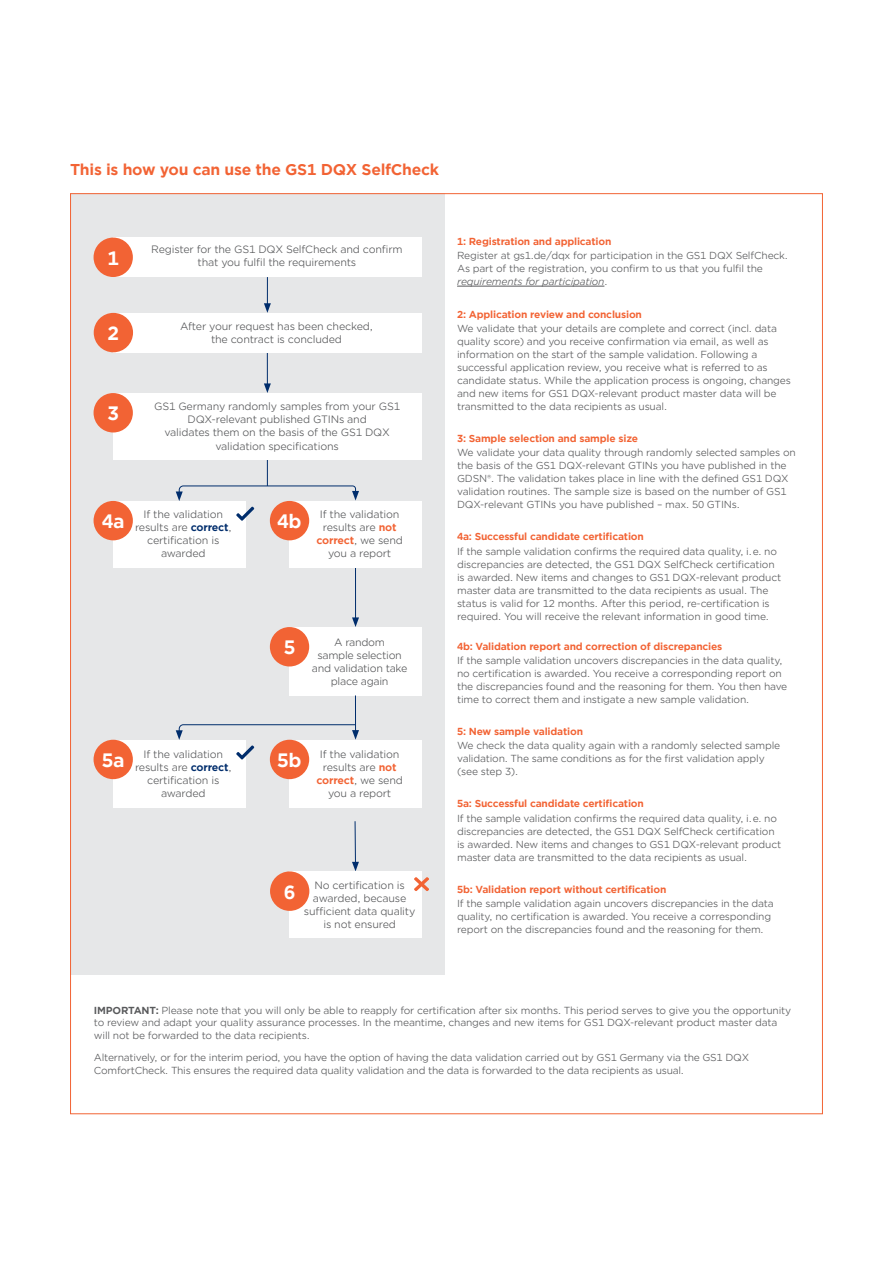
<style>
.page{position:relative;width:893px;height:1263px;background:#fff}
.page>*{position:absolute;margin:0;border:0;box-sizing:border-box;transform-origin:0 0}
.t1{font:700 18.45px "Gotham Office";letter-spacing:-.02em;color:#fff}
.t2{font:700 15px "Gotham Office";letter-spacing:-.02em;color:#f26334}
.t3{font:10.2px/13px "Gotham Office";letter-spacing:-.02em;color:#58595b;text-align:center}
.t4{font:9.75px/13px "Gotham Office";letter-spacing:-.02em;color:#58595b}
.t5{font:700 9.75px "Gotham Office";letter-spacing:-.02em;color:#f26334}
.s1{font-weight:700;color:#f26334}
.s2{font-weight:700;color:#002d6c}
.s3{font-style:italic}
.s4{font-weight:700}
</style>
<div class="page">
<div style="left:70px;top:194px;width:374px;height:780px;background:#e6e7e8"></div>
<hr style="left:457px;top:286px;width:147px;height:1px;background:#58595b">
<svg style="left:264px;top:277px;width:7px;height:36px"></svg>
<hr style="left:267px;top:352px;width:1px;height:34px;background:#002d6c">
<svg style="left:264px;top:383px;width:7px;height:10px"></svg>
<hr style="left:355px;top:563px;width:1px;height:57px;background:#002d6c">
<svg style="left:352px;top:617px;width:7px;height:10px"></svg>
<hr style="left:355px;top:821px;width:1px;height:43px;background:#002d6c">
<svg style="left:352px;top:862px;width:7px;height:9px"></svg>
<hr style="left:267px;top:446px;width:1px;height:40px;background:#002d6c">
<svg style="left:176px;top:485px;width:183px;height:16px"></svg>
<div style="left:113px;top:238px;width:309px;height:39px;background:#fff"></div>
<div style="left:94px;top:238px;width:39px;height:39px;background:#f26334;border-radius:50%"></div>
<div style="left:113px;top:313px;width:309px;height:39px;background:#fff"></div>
<div style="left:94px;top:313px;width:39px;height:39px;background:#f26334;border-radius:50%"></div>
<div style="left:113px;top:393px;width:309px;height:66px;background:#fff"></div>
<div style="left:94px;top:393px;width:39px;height:39px;background:#f26334;border-radius:50%"></div>
<div style="left:113px;top:501px;width:132px;height:66px;background:#fff"></div>
<svg style="left:236px;top:507px;width:18px;height:14px"></svg>
<div style="left:94px;top:501px;width:39px;height:39px;background:#f26334;border-radius:50%"></div>
<div style="left:290px;top:501px;width:132px;height:66px;background:#fff"></div>
<div style="left:270px;top:501px;width:39px;height:39px;background:#f26334;border-radius:50%"></div>
<div style="left:290px;top:627px;width:132px;height:68px;background:#fff"></div>
<div style="left:270px;top:627px;width:39px;height:39px;background:#f26334;border-radius:50%"></div>
<div style="left:290px;top:871px;width:132px;height:67px;background:#fff"></div>
<svg style="left:414px;top:877px;width:15px;height:14px"></svg>
<div style="left:270px;top:871px;width:39px;height:40px;background:#f26334;border-radius:50%"></div>
<div style="left:113px;top:740px;width:132px;height:67px;background:#fff"></div>
<div style="left:290px;top:740px;width:132px;height:67px;background:#fff"></div>
<div style="left:270px;top:740px;width:39px;height:39px;background:#f26334;border-radius:50%"></div>
<div style="left:94px;top:740px;width:39px;height:39px;background:#f26334;border-radius:50%"></div>
<hr style="left:355px;top:695px;width:1px;height:37px;background:#002d6c">
<svg style="left:176px;top:724px;width:183px;height:36px"></svg>
<h2 class="t2" style="left:70px;top:159px;width:371px">This is how you can use the GS1 DQX SelfCheck</h2>
<p class="t3" style="left:151px;top:243px;width:253px">Register for the GS1 DQX SelfCheck and confirm</p>
<h1 class="t1" style="left:107px;top:245px;width:13px">1</h1>
<p class="t3" style="left:198px;top:256px;width:160px">that you fulfil the requirements</p>
<p class="t3" style="left:180px;top:320px;width:194px">After your request has been checked,</p>
<h1 class="t1" style="left:108px;top:320px;width:13px">2</h1>
<p class="t3" style="left:211px;top:333px;width:132px">the contract is concluded</p>
<h1 class="t1" style="left:107px;top:401px;width:13px">3</h1>
<p class="t3" style="left:154px;top:400px;width:247px">GS1 Germany randomly samples from your GS1<br>DQX-relevant published GTINs and<br>validates them on the basis of the GS1 DQX validation specifications</p>
<h1 class="t1" style="left:102px;top:509px;width:24px">4a</h1>
<p class="t3" style="left:316px;top:507px;width:88px">If the validation results are <span class="s1">not correct</span>, we send you a report</p>
<p class="t3" style="left:135px;top:507px;width:98px">If the validation results are <span class="s2">correct</span>, certification is awarded</p>
<h1 class="t1" style="left:277px;top:509px;width:26px">4b</h1>
<h1 class="t1" style="left:284px;top:635px;width:13px">5</h1>
<p class="t3" style="left:312px;top:635px;width:97px">A random<br>sample selection and validation take place again</p>
<p class="t3" style="left:135px;top:747px;width:98px">If the validation results are <span class="s2">correct</span>, certification is awarded</p>
<p class="t3" style="left:316px;top:747px;width:88px">If the validation results are <span class="s1">not correct</span>, we send you a report</p>
<h1 class="t1" style="left:102px;top:747px;width:24px">5a</h1>
<h1 class="t1" style="left:277px;top:747px;width:26px">5b</h1>
<h1 class="t1" style="left:284px;top:879px;width:13px">6</h1>
<p class="t3" style="left:304px;top:878px;width:113px">No certification is awarded, because sufficient data quality is not ensured</p>
<p class="t5" style="left:457px;top:235px;width:156px">1: Registration and application</p>
<p class="t4" style="left:457px;top:249px;width:332px">Register at gs1.de/dqx for participation in the GS1 DQX SelfCheck.<br>As part of the registration, you confirm to us that you fulfil the <span class="s3">requirements for participation</span>.</p>
<p class="t5" style="left:457px;top:307px;width:186px">2: Application review and conclusion</p>
<p class="t4" style="left:457px;top:321px;width:335px">We validate that your details are complete and correct (incl. data quality score) and you receive confirmation via email, as well as information on the start of the sample validation. Following a successful application review, you receive what is referred to as candidate status. While the application process is ongoing, changes and new items for GS1 DQX-relevant product master data will be transmitted to the data recipients as usual.</p>
<p class="t5" style="left:457px;top:432px;width:182px">3: Sample selection and sample size</p>
<p class="t4" style="left:457px;top:446px;width:340px">We validate your data quality through randomly selected samples on the basis of the GS1 DQX-relevant GTINs you have published in the GDSN®. The validation takes place in line with the defined GS1 DQX validation routines. The sample size is based on the number of GS1<br>DQX-relevant GTINs you have published – max. 50 GTINs.</p>
<p class="t5" style="left:457px;top:530px;width:188px">4a: Successful candidate certification</p>
<p class="t4" style="left:457px;top:544px;width:326px">If the sample validation confirms the required data quality, i.e. no discrepancies are detected, the GS1 DQX SelfCheck certification is awarded. New items and changes to GS1 DQX-relevant product master data are transmitted to the data recipients as usual. The status is valid for 12 months. After this period, re-certification is required. You will receive the relevant information in good time.</p>
<p class="t5" style="left:457px;top:639px;width:267px">4b: Validation report and correction of discrepancies</p>
<p class="t4" style="left:457px;top:653px;width:332px">If the sample validation uncovers discrepancies in the data quality, no certification is awarded. You receive a corresponding report on the discrepancies found and the reasoning for them. You then have time to correct them and instigate a new sample validation.</p>
<p class="t5" style="left:457px;top:725px;width:127px">5: New sample validation</p>
<p class="t4" style="left:457px;top:739px;width:325px">We check the data quality again with a randomly selected sample validation. The same conditions as for the first validation apply (see step 3).</p>
<p class="t5" style="left:457px;top:797px;width:188px">5a: Successful candidate certification</p>
<p class="t4" style="left:457px;top:811px;width:326px">If the sample validation confirms the required data quality, i.e. no discrepancies are detected, the GS1 DQX SelfCheck certification is awarded. New items and changes to GS1 DQX-relevant product master data are transmitted to the data recipients as usual.</p>
<p class="t5" style="left:457px;top:882px;width:211px">5b: Validation report without certification</p>
<p class="t4" style="left:457px;top:897px;width:318px">If the sample validation again uncovers discrepancies in the data quality, no certification is awarded. You receive a corresponding report on the discrepancies found and the reasoning for them.</p>
<p class="t4" style="left:94px;top:1003px;width:699px"><span class="s4">IMPORTANT:</span> Please note that you will only be able to reapply for certification after six months. This period serves to give you the opportunity to review and adapt your quality assurance processes. In the meantime, changes and new items for GS1 DQX-relevant product master data will not be forwarded to the data recipients.</p>
<p class="t4" style="left:94px;top:1051px;width:657px">Alternatively, or for the interim period, you have the option of having the data validation carried out by GS1 Germany via the GS1 DQX<br>ComfortCheck. This ensures the required data quality validation and the data is forwarded to the data recipients as usual.</p>
</div>
